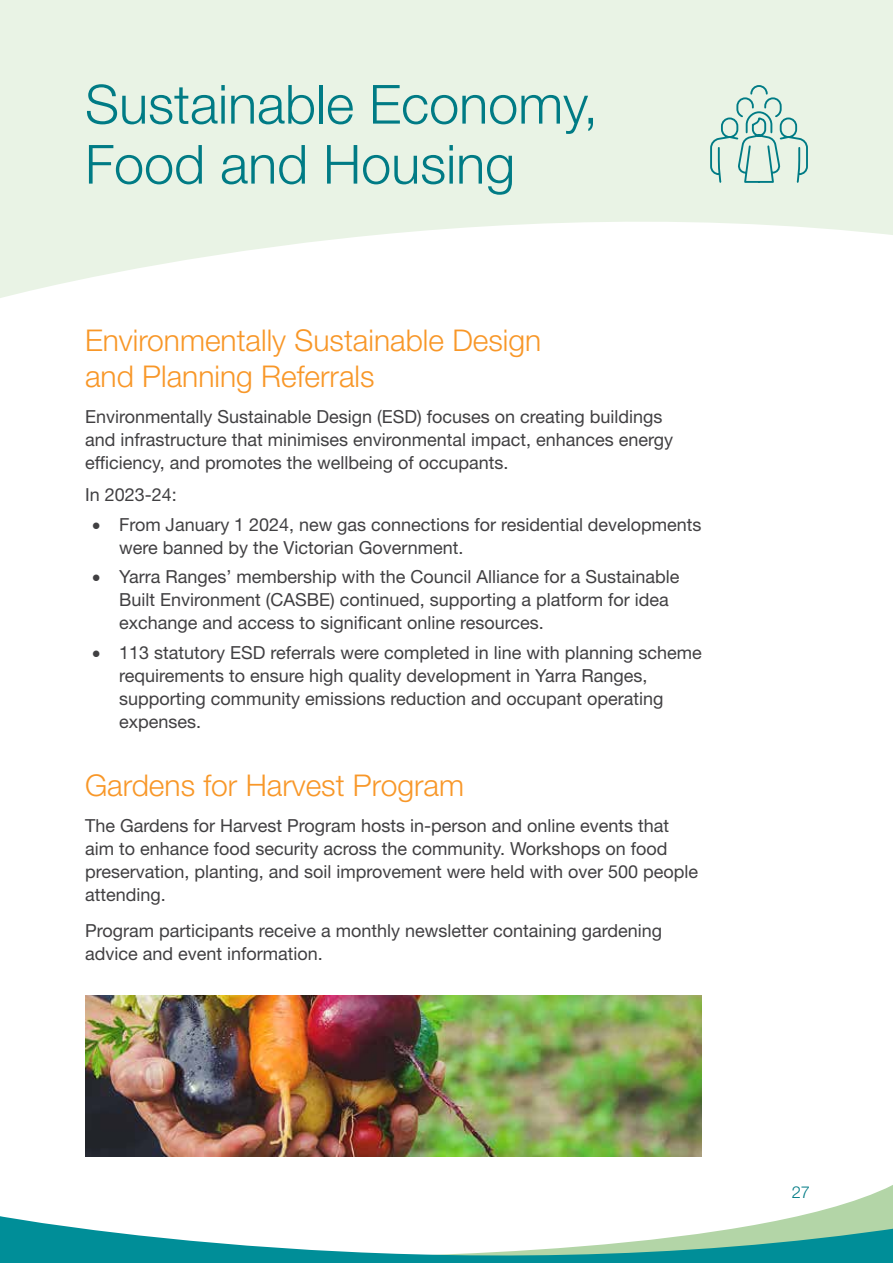
<style>
.page{position:relative;width:893px;height:1263px;background:#fff}
.page>*{position:absolute;margin:0;border:0;box-sizing:border-box;transform-origin:0 0}
.t1{font:300 54px/60px "Helvetica Neue LT Std";color:#007b85}
.t2{font:300 30px/36px "Helvetica Neue LT Std";color:#f89728}
.t3{font:18px/23.1px "Helvetica Neue LT Std";color:#414042}
.t4{font:300 16.5px "Helvetica Neue LT Std";color:#007b85}
</style>
<div class="page">
<svg style="left:799px;top:1185px;width:94px;height:31px"></svg>
<svg style="left:0;top:1216px;width:893px;height:47px"></svg>
<svg style="left:0;top:0;width:893px;height:298px;fill:#e9f3e5"></svg>
<svg style="left:709px;top:84px;width:100px;height:100px;background:#c9e2d8"></svg>
<img style="left:85px;top:995px;width:617px;height:162px">
<h1 class="t1" style="left:85px;top:73px;width:515px">Sustainable Economy,<br>Food and Housing</h1>
<h2 class="t2" style="left:85px;top:322px;width:458px">Environmentally Sustainable Design and Planning Referrals</h2>
<p class="t3" style="left:85px;top:405px;width:590px">Environmentally Sustainable Design (ESD) focuses on creating buildings and infrastructure that minimises environmental impact, enhances energy efficiency, and promotes the wellbeing of occupants.</p>
<p class="t3" style="left:85px;top:483px;width:93px">In 2023-24:</p>
<p class="t3" style="left:119px;top:512px;width:584px;text-indent:-27px">• From January 1 2024, new gas connections for residential developments were banned by the Victorian Government.</p>
<p class="t3" style="left:119px;top:565px;width:562px;text-indent:-27px">• Yarra Ranges’ membership with the Council Alliance for a Sustainable<br>Built Environment (CASBE) continued, supporting a platform for idea exchange and access to significant online resources.</p>
<p class="t3" style="left:119px;top:641px;width:584px;text-indent:-27px">• 113 statutory ESD referrals were completed in line with planning scheme requirements to ensure high quality development in Yarra Ranges, supporting community emissions reduction and occupant operating expenses.</p>
<h2 class="t2" style="left:85px;top:767px;width:381px">Gardens for Harvest Program</h2>
<p class="t3" style="left:85px;top:814px;width:615px">The Gardens for Harvest Program hosts in-person and online events that aim to enhance food security across the community. Workshops on food preservation, planting, and soil improvement were held with over 500 people attending.</p>
<p class="t3" style="left:85px;top:919px;width:579px">Program participants receive a monthly newsletter containing gardening advice and event information.</p>
<p class="t4" style="left:792px;top:1182px;width:20px">27</p>
</div>
